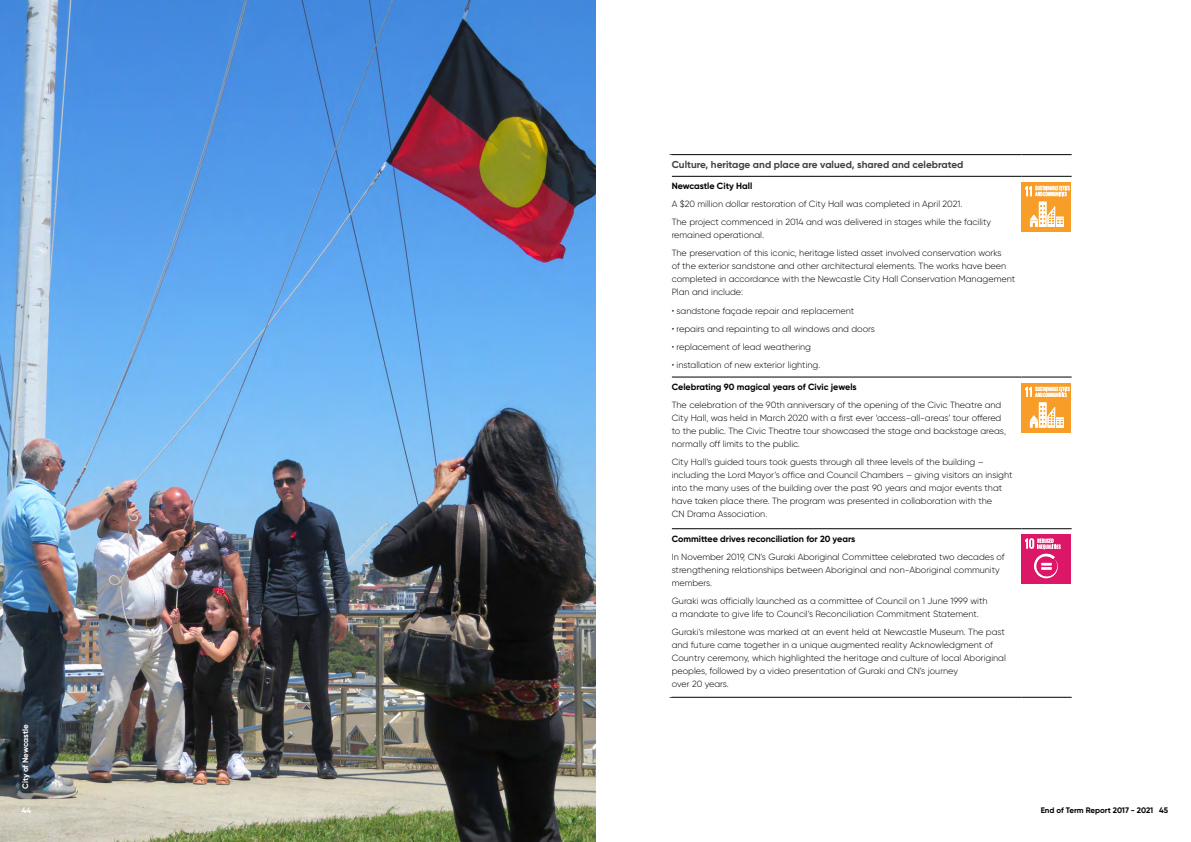
<style>
.page{position:relative;width:1191px;height:842px;background:#fff}
.page>*{position:absolute;margin:0;border:0;box-sizing:border-box;transform-origin:0 0}
.t1{font:700 10px "Gilroy";color:#414042}
.Body_Copy_-_Black{font:300 9px/13px "Gilroy";color:#000}
.Body_Copy_-_Black-2{font:700 9px "Gilroy";color:#000}
.t2{font:700 8px "Gilroy";color:#000}
.t3{font:700 8px "Gilroy";letter-spacing:-.005em;color:#fff}
.t4{font:700 6.2px/5.9px "Giorgio Sans";letter-spacing:.005em;color:#fff}
</style>
<div class="page">
<hr style="left:669px;top:154px;width:352px;height:1px;background:#000">
<hr style="left:1021px;top:154px;width:50px;height:1px;background:#000">
<hr style="left:671px;top:176px;width:350px;height:1px;background:#000">
<hr style="left:1021px;top:176px;width:50px;height:1px;background:#000">
<hr style="left:671px;top:377px;width:350px;height:1px;background:#000">
<hr style="left:1021px;top:377px;width:50px;height:1px;background:#000">
<hr style="left:671px;top:528px;width:350px;height:1px;background:#000">
<hr style="left:1021px;top:528px;width:50px;height:1px;background:#000">
<hr style="left:669px;top:697px;width:352px;height:1px;background:#000">
<hr style="left:1021px;top:697px;width:50px;height:1px;background:#000">
<div style="left:1021px;top:182px;width:50px;height:50px;background:#f99d29"></div>
<svg style="left:1030px;top:202px;width:33px;height:25px"></svg>
<svg style="left:1025px;top:186px;width:44px;height:10px"></svg>
<div style="left:1021px;top:383px;width:50px;height:49px;background:#f99d29"></div>
<svg style="left:1025px;top:387px;width:44px;height:41px"></svg>
<div style="left:1021px;top:534px;width:50px;height:50px;background:#dd1768"></div>
<svg style="left:1025px;top:538px;width:35px;height:40px"></svg>
<img style="left:0;top:0;width:596px;height:842px">
<p class="t3" style="left:20px;top:789px;width:66px;rotate:-90deg">City of Newcastle</p>
<p class="t3" style="left:22px;top:805px;width:11px">44</p>
<p class="t1" style="left:671px;top:159px;width:293px">Culture, heritage and place are valued, shared and celebrated</p>
<p class="Body_Copy_-_Black-2" style="left:671px;top:180px;width:82px">Newcastle City Hall</p>
<p class="Body_Copy_-_Black" style="left:671px;top:198px;width:292px">A $20 million dollar restoration of City Hall was completed in April 2021.</p>
<p class="Body_Copy_-_Black" style="left:671px;top:216px;width:321px">The project commenced in 2014 and was delivered in stages while the facility remained operational.</p>
<p class="Body_Copy_-_Black" style="left:671px;top:247px;width:345px">The preservation of this iconic, heritage listed asset involved conservation works<br>of the exterior sandstone and other architectural elements. The works have been completed in accordance with the Newcastle City Hall Conservation Management Plan and include:</p>
<p class="Body_Copy_-_Black" style="left:671px;top:304px;width:184px">• sandstone façade repair and replacement</p>
<p class="Body_Copy_-_Black" style="left:671px;top:322px;width:205px">• repairs and repainting to all windows and doors</p>
<p class="Body_Copy_-_Black" style="left:671px;top:340px;width:141px">• replacement of lead weathering</p>
<p class="Body_Copy_-_Black" style="left:671px;top:358px;width:150px">• installation of new exterior lighting.</p>
<p class="Body_Copy_-_Black-2" style="left:671px;top:381px;width:186px">Celebrating 90 magical years of Civic jewels</p>
<p class="Body_Copy_-_Black" style="left:671px;top:398px;width:336px">The celebration of the 90th anniversary of the opening of the Civic Theatre and City Hall, was held in March 2020 with a first ever ‘access-all-areas’ tour offered to the public. The Civic Theatre tour showcased the stage and backstage areas, normally off limits to the public.</p>
<p class="Body_Copy_-_Black" style="left:671px;top:455px;width:342px">City Hall’s guided tours took guests through all three levels of the building – including the Lord Mayor’s office and Council Chambers – giving visitors an insight into the many uses of the building over the past 90 years and major events that have taken place there. The program was presented in collaboration with the<br>CN Drama Association.</p>
<p class="Body_Copy_-_Black-2" style="left:671px;top:533px;width:185px">Committee drives reconciliation for 20 years</p>
<p class="Body_Copy_-_Black" style="left:671px;top:550px;width:334px">In November 2019, CN’s Guraki Aboriginal Committee celebrated two decades of strengthening relationships between Aboriginal and non-Aboriginal community members.</p>
<p class="Body_Copy_-_Black" style="left:671px;top:594px;width:317px">Guraki was officially launched as a committee of Council on 1 June 1999 with a mandate to give life to Council’s Reconciliation Commitment Statement.</p>
<p class="Body_Copy_-_Black" style="left:671px;top:625px;width:336px">Guraki’s milestone was marked at an event held at Newcastle Museum. The past and future came together in a unique augmented reality Acknowledgment of Country ceremony, which highlighted the heritage and culture of local Aboriginal peoples, followed by a video presentation of Guraki and CN’s journey<br>over 20 years.</p>
<p class="t4" style="left:1035px;top:185px;width:36px">SUSTAINABLE CITIES<br>AND COMMUNITIES</p>
<p class="t4" style="left:1035px;top:386px;width:36px">SUSTAINABLE CITIES<br>AND COMMUNITIES</p>
<p class="t4" style="left:1037px;top:537px;width:25px">REDUCED<br>INEQUALITIES</p>
<p class="t2" style="left:1040px;top:805px;width:129px">End of Term Report 2017 - 2021 45</p>
</div>
